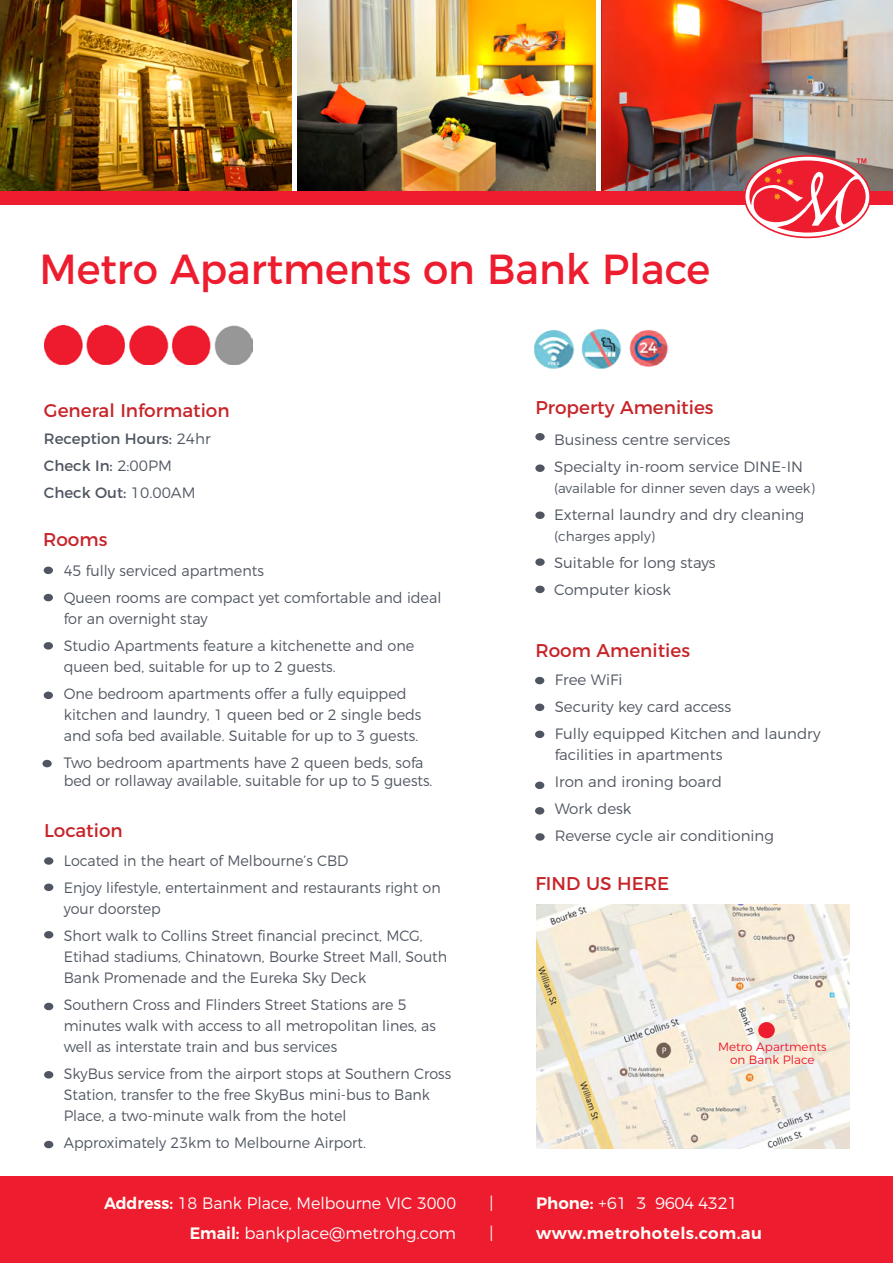
<style>
.page{position:relative;width:893px;height:1263px;background:#fff}
.page>*{position:absolute;margin:0;border:0;box-sizing:border-box;transform-origin:0 0}
.t1{font:42px "Montserrat";color:#ed1c2e;scale:.96 1}
.t2{font:18.45px "Montserrat";color:#c72429}
.t3{font:300 16.5px "Montserrat";color:#fff;scale:.96 1}
.t4{font:300 16.5px "Montserrat";color:#fff}
.t5{font:600 16.5px "Montserrat";letter-spacing:.025em;color:#fffef9}
.t6{font:300 16.5px "Montserrat Alternates";letter-spacing:-.03em;color:#fff}
.t7{font:300 16.5px "Montserrat Alternates";letter-spacing:-.03em;color:#fff;scale:.96 1}
.t8{font:300 15px/21px "Montserrat";color:#505661;scale:.95 1}
.t9{font:300 15px/27px "Montserrat";color:#505661;scale:.96 1}
.t10{font:300 15px/27px "Montserrat";color:#505661}
.t11{font:15px/27px "Montserrat";color:#505661}
.t12{font:300 13.5px "Montserrat";color:#505661}
.t13{font:300 12px/13.5px "Montserrat";color:#ed1c2e;text-align:center}
.t14{font:4.5px "Montserrat";color:#fff}
.s1{font-weight:300}
.s2{font-weight:600;color:#fffef9}
.s3{font-family:"Montserrat";font-weight:600;color:#fffef9}
</style>
<div class="page">
<img style="left:537px;top:905px;width:312px;height:243px">
<img style="left:601px;top:0;width:292px;height:192px">
<div style="left:44px;top:567px;width:9px;height:7px;background:#505661;border-radius:50%"></div>
<div style="left:44px;top:594px;width:9px;height:7px;background:#505661;border-radius:50%"></div>
<div style="left:0;top:1177px;width:893px;height:86px;background:#ed1c2e"></div>
<div style="left:535px;top:677px;width:9px;height:7px;background:#505661;border-radius:50%"></div>
<div style="left:535px;top:703px;width:9px;height:8px;background:#505661;border-radius:50%"></div>
<div style="left:535px;top:781px;width:9px;height:8px;background:#505661;border-radius:50%"></div>
<div style="left:535px;top:807px;width:9px;height:7px;background:#505661;border-radius:50%"></div>
<div style="left:535px;top:433px;width:10px;height:7px;background:#505661;border-radius:50%"></div>
<div style="left:535px;top:464px;width:10px;height:8px;background:#505661;border-radius:50%"></div>
<div style="left:535px;top:511px;width:10px;height:8px;background:#505661;border-radius:50%"></div>
<img style="left:298px;top:0;width:297px;height:192px">
<div style="left:535px;top:730px;width:9px;height:8px;background:#505661;border-radius:50%"></div>
<div style="left:44px;top:642px;width:9px;height:7px;background:#505661;border-radius:50%"></div>
<div style="left:535px;top:558px;width:10px;height:8px;background:#505661;border-radius:50%"></div>
<img style="left:534px;top:330px;width:40px;height:39px">
<img style="left:581px;top:329px;width:41px;height:40px">
<div style="left:44px;top:691px;width:9px;height:8px;background:#505661;border-radius:50%"></div>
<div style="left:535px;top:586px;width:10px;height:7px;background:#505661;border-radius:50%"></div>
<div style="left:44px;top:883px;width:9px;height:8px;background:#505661;border-radius:50%"></div>
<div style="left:44px;top:931px;width:9px;height:7px;background:#505661;border-radius:50%"></div>
<div style="left:44px;top:1071px;width:9px;height:7px;background:#505661;border-radius:50%"></div>
<div style="left:44px;top:857px;width:9px;height:8px;background:#505661;border-radius:50%"></div>
<div style="left:44px;top:1141px;width:9px;height:7px;background:#505661;border-radius:50%"></div>
<div style="left:44px;top:1003px;width:9px;height:7px;background:#505661;border-radius:50%"></div>
<div style="left:758px;top:1022px;width:17px;height:16px;background:#ed1c2e;border-radius:50%"></div>
<img style="left:0;top:0;width:292px;height:192px">
<div style="left:0;top:192px;width:893px;height:13px;background:#ed1c2e"></div>
<svg style="left:744px;top:155px;width:127px;height:83px"></svg>
<div style="left:535px;top:833px;width:10px;height:8px;background:#505661;border-radius:50%"></div>
<img style="left:629px;top:330px;width:39px;height:37px">
<div style="left:42px;top:760px;width:10px;height:7px;background:#505661;border-radius:50%"></div>
<img style="left:44px;top:325px;width:209px;height:39px">
<h1 class="t1" style="left:39px;top:235px;width:700px">Metro Apartments on Bank Place</h1>
<p class="t2" style="left:44px;top:395px;width:187px">General Information</p>
<p class="t11" style="left:44px;top:424px;width:168px">Reception Hours: <span class="s1">24hr<br></span>Check In: <span class="s1">2:00PM<br></span>Check Out: <span class="s1">10.00AM</span></p>
<p class="t2" style="left:43px;top:525px;width:66px">Rooms</p>
<p class="t9" style="left:64px;top:556px;width:395px">45 fully serviced apartments<br>Queen rooms are compact yet comfortable and ideal</p>
<p class="t9" style="left:64px;top:604px;width:367px">for an overnight stay<br>Studio Apartments feature a kitchenette and one</p>
<p class="t9" style="left:64px;top:652px;width:359px">queen bed, suitable for up to 2 guests.<br>One bedroom apartments offer a fully equipped</p>
<p class="t9" style="left:64px;top:703px;width:374px;line-height:21px">kitchen and laundry, 1 queen bed or 2 single beds and sofa bed available. Suitable for up to 3 guests.</p>
<p class="t9" style="left:64px;top:753px;width:386px;line-height:18px">Two bedroom apartments have 2 queen beds, sofa bed or rollaway available, suitable for up to 5 guests.</p>
<p class="t2" style="left:44px;top:815px;width:80px">Location</p>
<p class="t8" style="left:64px;top:846px;width:398px;line-height:27px">Located in the heart of Melbourne’s CBD<br>Enjoy lifestyle, entertainment and restaurants right on</p>
<p class="t8" style="left:64px;top:894px;width:379px;line-height:27px">your doorstep<br>Short walk to Collins Street financial precinct, MCG,</p>
<p class="t8" style="left:64px;top:945px;width:405px">Etihad stadiums, Chinatown, Bourke Street Mall, South<br>Bank Promenade and the Eureka Sky Deck</p>
<p class="t8" style="left:64px;top:993px;width:393px">Southern Cross and Flinders Street Stations are 5 minutes walk with access to all metropolitan lines, as well as interstate train and bus services</p>
<p class="t8" style="left:64px;top:1062px;width:409px">SkyBus service from the airport stops at Southern Cross<br>Station, transfer to the free SkyBus mini-bus to Bank<br>Place, a two-minute walk from the hotel</p>
<p class="t8" style="left:64px;top:1131px;width:320px">Approximately 23km to Melbourne Airport.</p>
<p class="t3" style="left:104px;top:1190px;width:368px"><span class="s2">Address:</span> 18 Bank Place, Melbourne VIC 3000</p>
<p class="t7" style="left:489px;top:1190px;width:6px">|</p>
<p class="t4" style="left:190px;top:1220px;width:268px"><span class="s2">Email:</span> bankplace@metrohg.com</p>
<p class="t7" style="left:489px;top:1220px;width:6px">|</p>
<p class="t14" style="left:548px;top:360px;width:13px">FREE</p>
<p class="t2" style="left:535px;top:392px;width:180px">Property Amenities</p>
<p class="t10" style="left:554px;top:425px;width:250px">Business centre services<br>Specialty in-room service DINE-IN</p>
<p class="t12" style="left:554px;top:477px;width:262px">(available for dinner seven days a week)</p>
<p class="t10" style="left:554px;top:500px;width:252px">External laundry and dry cleaning</p>
<p class="t12" style="left:554px;top:525px;width:102px">(charges apply)</p>
<p class="t10" style="left:554px;top:548px;width:163px">Suitable for long stays<br>Computer kiosk</p>
<p class="t2" style="left:535px;top:636px;width:156px">Room Amenities</p>
<p class="t10" style="left:555px;top:665px;width:268px">Free WiFi<br>Security key card access<br>Fully equipped Kitchen and laundry</p>
<p class="t10" style="left:555px;top:740px;width:221px">facilities in apartments<br>Iron and ironing board<br>Work desk<br>Reverse cycle air conditioning</p>
<p class="t2" style="left:535px;top:869px;width:135px">FIND US HERE</p>
<p class="t13" style="left:718px;top:1039px;width:110px">Metro Apartments on Bank Place</p>
<p class="t6" style="left:536px;top:1190px;width:203px"><span class="s3">Phone</span><span class="s2">:</span> +61 3 9604 4321</p>
<p class="t5" style="left:536px;top:1219px;width:227px">www.metrohotels.com.au</p>
</div>
